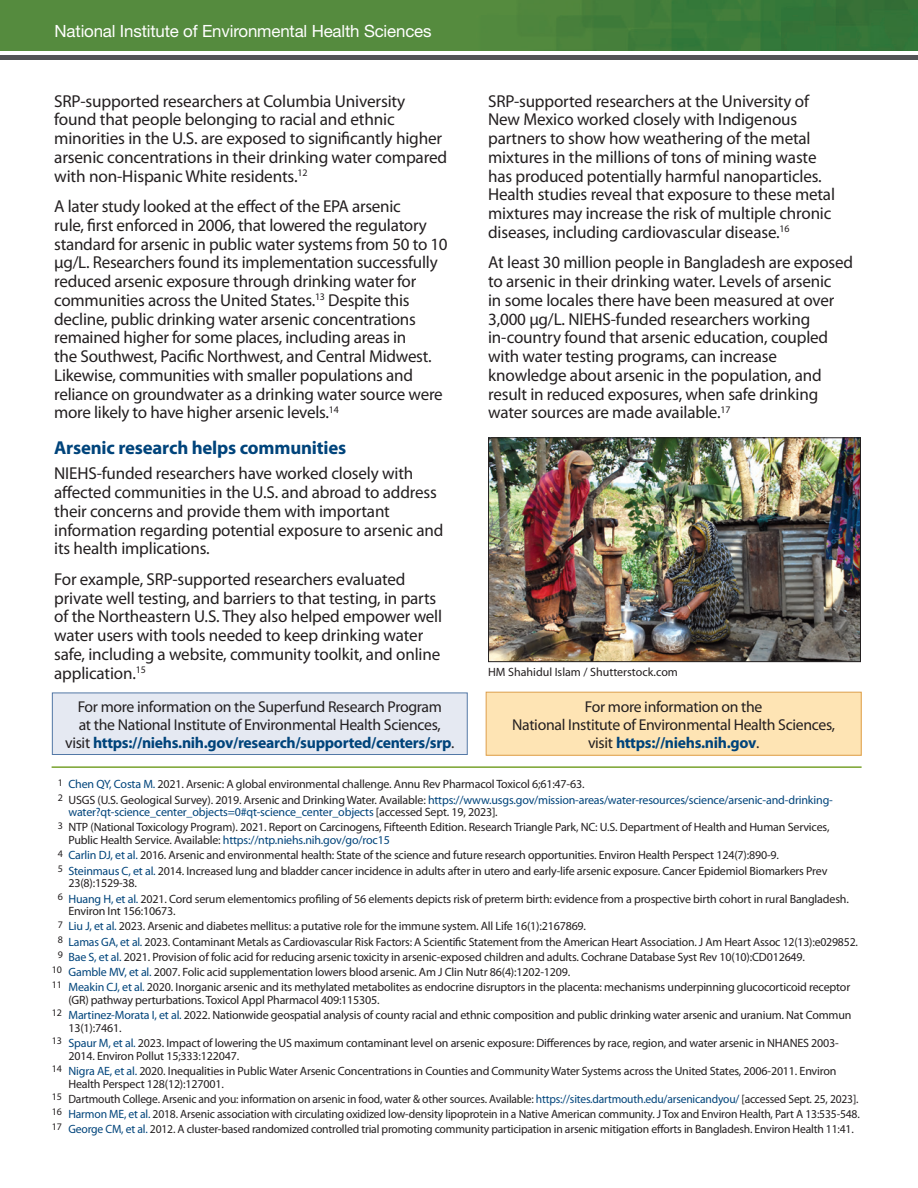
<style>
.page{position:relative;width:918px;height:1188px;background:#fff}
.page>*{position:absolute;margin:0;border:0;box-sizing:border-box;transform-origin:0 0}
.t1{font:700 18.75px "Myriad Pro";letter-spacing:-.01em;color:#00447b}
.t2{font:17.25px/18.8px "Myriad Pro";letter-spacing:-.01em;color:#231f20}
.t3{font:16.8px "Helvetica Neue LT Std";letter-spacing:-.01em;color:#fff}
.t4{font:15.75px/18px "Myriad Pro";letter-spacing:-.02em;color:#231f20;text-align:center}
.t5{font:12px/15.1px "Myriad Pro";letter-spacing:-.015em;color:#231f20}
.s1{font-weight:700;color:#00447b}
.s2{color:#00447b}
</style>
<div class="page">
<img style="left:0;top:0;width:918px;height:50px">
<hr style="left:0;top:55px;width:918px;height:4px;background:#535557">
<img style="left:490px;top:439px;width:369px;height:221px">
<div style="left:488px;top:437px;width:373px;height:225px;border:1px solid #231f20"></div>
<div style="left:486px;top:692px;width:375px;height:63px;background:#fee4b4"></div>
<div style="left:486px;top:692px;width:376px;height:64px;border:1px solid #dda04f"></div>
<div style="left:52px;top:693px;width:415px;height:62px;background:#e5e9f2"></div>
<div style="left:52px;top:693px;width:416px;height:62px;border:1px solid #5378a6"></div>
<hr style="left:52px;top:766px;width:810px;height:2px;background:#78a22d">
<h3 class="t3" style="left:55px;top:21px;width:378px">National Institute of Environmental Health Sciences</h3>
<p class="t2" style="left:488px;top:91px;width:348px">SRP-supported researchers at the University of New Mexico worked closely with Indigenous partners to show how weathering of the metal mixtures in the millions of tons of mining waste has produced potentially harmful nanoparticles.<br>Health studies reveal that exposure to these metal mixtures may increase the risk of multiple chronic diseases, including cardiovascular disease.<sup>16</sup></p>
<p class="t2" style="left:488px;top:253px;width:367px">At least 30 million people in Bangladesh are exposed to arsenic in their drinking water. Levels of arsenic<br>in some locales there have been measured at over 3,000 µg/L. NIEHS-funded researchers working in-country found that arsenic education, coupled with water testing programs, can increase knowledge about arsenic in the population, and result in reduced exposures, when safe drinking water sources are made available.<sup>17</sup></p>
<p class="t2" style="left:54px;top:91px;width:395px">SRP-supported researchers at Columbia University found that people belonging to racial and ethnic minorities in the U.S. are exposed to significantly higher arsenic concentrations in their drinking water compared with non-Hispanic White residents.<sup>12</sup></p>
<p class="t2" style="left:54px;top:197px;width:395px">A later study looked at the effect of the EPA arsenic<br>rule, first enforced in 2006, that lowered the regulatory standard for arsenic in public water systems from 50 to 10 μg/L. Researchers found its implementation successfully reduced arsenic exposure through drinking water for communities across the United States.<sup>13</sup> Despite this decline, public drinking water arsenic concentrations remained higher for some places, including areas in<br>the Southwest, Pacific Northwest, and Central Midwest.<br>Likewise, communities with smaller populations and reliance on groundwater as a drinking water source were more likely to have higher arsenic levels.<sup>14</sup></p>
<h1 class="t1" style="left:54px;top:435px;width:294px">Arsenic research helps communities</h1>
<p class="t2" style="left:54px;top:464px;width:391px">NIEHS-funded researchers have worked closely with affected communities in the U.S. and abroad to address their concerns and provide them with important information regarding potential exposure to arsenic and its health implications.</p>
<p class="t2" style="left:54px;top:570px;width:390px">For example, SRP-supported researchers evaluated private well testing, and barriers to that testing, in parts of the Northeastern U.S. They also helped empower well water users with tools needed to keep drinking water safe, including a website, community toolkit, and online application.<sup>15</sup></p>
<p class="t5" style="left:488px;top:664px;width:191px">HM Shahidul Islam / Shutterstock.com</p>
<h3 class="t4" style="left:512px;top:697px;width:325px">For more information on the<br>National Institute of Environmental Health Sciences, visit <span class="s1">https://niehs.nih.gov</span>.</h3>
<p class="t5" style="left:58px;top:777px;width:777px"><sup>1</sup> <span class="s2">Chen QY, Costa M.</span> 2021. Arsenic: A global environmental challenge. Annu Rev Pharmacol Toxicol 6;61:47-63.<br><sup>2</sup> USGS (U.S. Geological Survey). 2019. Arsenic and Drinking Water. Available: <span class="s2">https://www.usgs.gov/mission-areas/water-resources/science/arsenic-and-drinking-</span></p>
<p class="t5" style="left:58px;top:805px;width:773px;text-indent:11px"><span class="s2">water?qt-science_center_objects=0#qt-science_center_objects</span> [accessed Sept. 19, 2023].<br><sup>3</sup> NTP (National Toxicology Program). 2021. Report on Carcinogens, Fifteenth Edition. Research Triangle Park, NC: U.S. Department of Health and Human Services,</p>
<p class="t5" style="left:58px;top:832px;width:771px;text-indent:11px">Public Health Service. Available: <span class="s2">https://ntp.niehs.nih.gov/go/roc15<br></span><sup>4</sup> <span class="s2">Carlin DJ, et al.</span> 2016. Arsenic and environmental health: State of the science and future research opportunities. Environ Health Perspect 124(7):890-9.<br><sup>5</sup> <span class="s2">Steinmaus C, et al.</span> 2014. Increased lung and bladder cancer incidence in adults after in utero and early-life arsenic exposure. Cancer Epidemiol Biomarkers Prev</p>
<p class="t5" style="left:58px;top:876px;width:792px;text-indent:11px">23(8):1529-38.<br><sup>6</sup> <span class="s2">Huang H, et al.</span> 2021. Cord serum elementomics profiling of 56 elements depicts risk of preterm birth: evidence from a prospective birth cohort in rural Bangladesh.</p>
<p class="t5" style="left:68px;top:903px;width:109px">Environ Int 156:10673.</p>
<p class="t5" style="left:58px;top:919px;width:530px"><sup>7</sup> <span class="s2">Liu J, et al.</span> 2023. Arsenic and diabetes mellitus: a putative role for the immune system. All Life 16(1):2167869.</p>
<p class="t5" style="left:58px;top:934px;width:802px"><sup>8</sup> <span class="s2">Lamas GA, et al.</span> 2023. Contaminant Metals as Cardiovascular Risk Factors: A Scientific Statement from the American Heart Association. J Am Heart Assoc 12(13):e029852.</p>
<p class="t5" style="left:58px;top:949px;width:749px"><sup>9</sup> <span class="s2">Bae S, et al.</span> 2021. Provision of folic acid for reducing arsenic toxicity in arsenic-exposed children and adults. Cochrane Database Syst Rev 10(10):CD012649.</p>
<p class="t5" style="left:52px;top:964px;width:520px"><sup>10</sup> <span class="s2">Gamble MV, et al.</span> 2007. Folic acid supplementation lowers blood arsenic. Am J Clin Nutr 86(4):1202-1209.</p>
<p class="t5" style="left:52px;top:979px;width:800px"><sup>11</sup> <span class="s2">Meakin CJ, et al.</span> 2020. Inorganic arsenic and its methylated metabolites as endocrine disruptors in the placenta: mechanisms underpinning glucocorticoid receptor</p>
<p class="t5" style="left:52px;top:992px;width:801px;text-indent:16px">(GR) pathway perturbations. Toxicol Appl Pharmacol 409:115305.<br><sup>12</sup> <span class="s2">Martinez-Morata I, et al.</span> 2022. Nationwide geospatial analysis of county racial and ethnic composition and public drinking water arsenic and uranium. Nat Commun</p>
<p class="t5" style="left:52px;top:1020px;width:788px;text-indent:16px">13(1):7461.<br><sup>13</sup> <span class="s2">Spaur M, et al.</span> 2023. Impact of lowering the US maximum contaminant level on arsenic exposure: Differences by race, region, and water arsenic in NHANES 2003-</p>
<p class="t5" style="left:52px;top:1048px;width:786px;text-indent:16px">2014. Environ Pollut 15;333:122047.<br><sup>14</sup> <span class="s2">Nigra AE, et al.</span> 2020. Inequalities in Public Water Arsenic Concentrations in Counties and Community Water Systems across the United States, 2006-2011. Environ</p>
<p class="t5" style="left:52px;top:1076px;width:809px;text-indent:16px">Health Perspect 128(12):127001.<br><sup>15</sup> Dartmouth College. Arsenic and you: information on arsenic in food, water &amp; other sources. Available: <span class="s2">https://sites.dartmouth.edu/arsenicandyou/</span> [accessed Sept. 25, 2023].<br><sup>16</sup> <span class="s2">Harmon ME, et al.</span> 2018. Arsenic association with circulating oxidized low-density lipoprotein in a Native American community. J Tox and Environ Health, Part A 13:535-548.<br><sup>17</sup> <span class="s2">George CM, et al.</span> 2012. A cluster-based randomized controlled trial promoting community participation in arsenic mitigation efforts in Bangladesh. Environ Health 11:41.</p>
<h3 class="t4" style="left:65px;top:697px;width:391px">For more information on the Superfund Research Program<br>at the National Institute of Environmental Health Sciences, visit <span class="s1">https://niehs.nih.gov/research/supported/centers/srp</span>.</h3>
</div>
